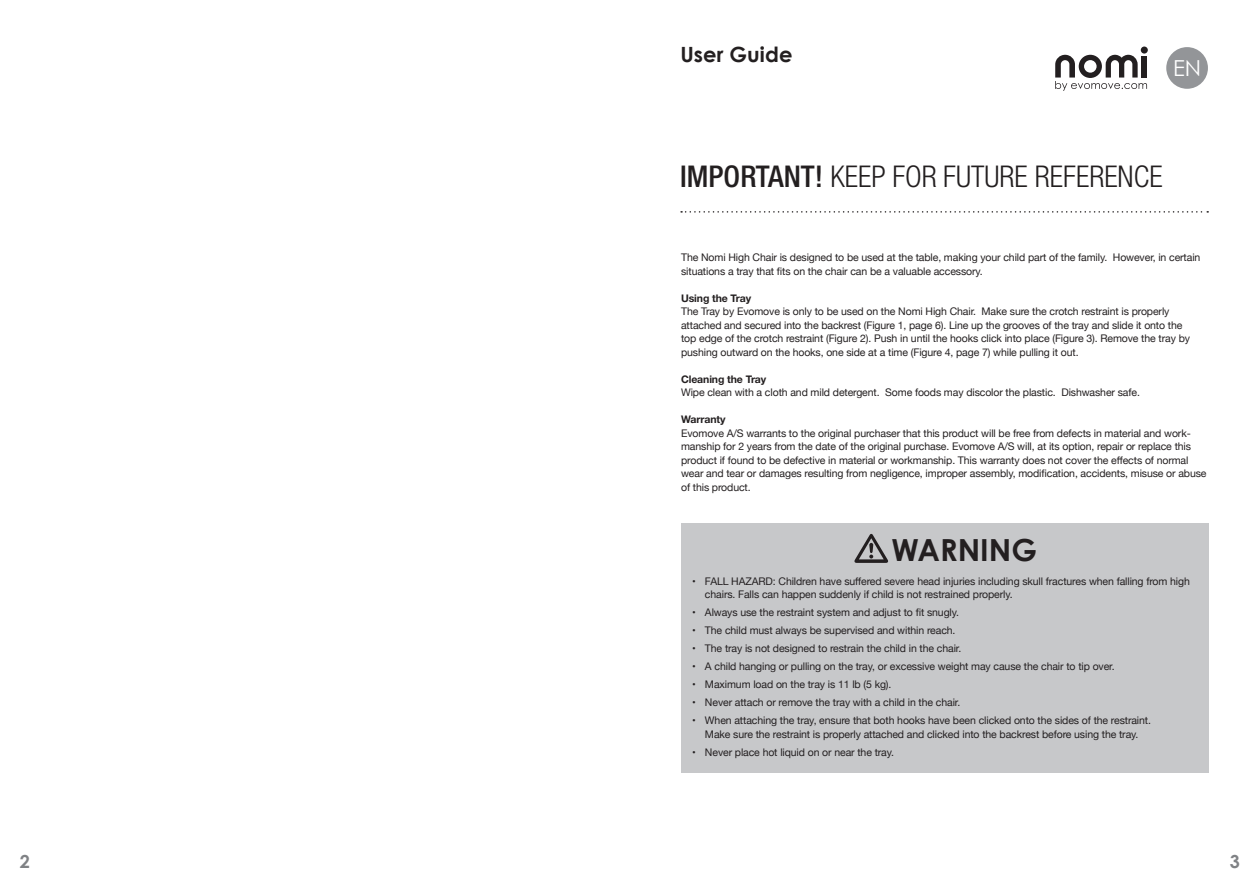
<style>
.page{position:relative;width:1259px;height:893px;background:#fff}
.page>*{position:absolute;margin:0;border:0;box-sizing:border-box;transform-origin:0 0}
.Overskrift_DK{font:700 30.45px "Century Gothic";color:#231f20}
.t1{font:300 condensed 30px "Helvetica Neue";color:#231f20}
.t2{font:22.05px "Century Gothic";color:#fff}
.Overskrift_DK-2{font:700 21px "Century Gothic";letter-spacing:.005em;color:#231f20}
.t3{font:700 18px "Century Gothic";color:#808285}
.t4{font:10.5px/13.5px "Helvetica Neue";letter-spacing:-.01em;color:#231f20}
.t5{font:700 10.5px "Helvetica Neue";letter-spacing:-.01em;color:#231f20}
.s1{font-weight:500}
</style>
<div class="page">
<div style="left:681px;top:523px;width:528px;height:250px;background:#c7c8ca"></div>
<svg style="left:681px;top:211px;width:527px;height:2px"></svg>
<div style="left:1140px;top:47px;width:7px;height:7px;background:#231f20;border-radius:50%"></div>
<svg style="left:1055px;top:55px;width:92px;height:36px"></svg>
<div style="left:1166px;top:47px;width:42px;height:42px;background:#939598;border-radius:50%"></div>
<svg style="left:854px;top:534px;width:34px;height:29px"></svg>
<p class="Overskrift_DK-2" style="left:680px;top:41px;width:113px">User Guide</p>
<p class="t2" style="left:1173px;top:55px;width:30px">EN</p>
<p class="t1" style="left:680px;top:159px;width:484px"><span class="s1">IMPORTANT!</span> KEEP FOR FUTURE REFERENCE</p>
<p class="t4" style="left:681px;top:251px;width:521px">The Nomi High Chair is designed to be used at the table, making your child part of the family. However, in certain situations a tray that fits on the chair can be a valuable accessory.</p>
<p class="t5" style="left:681px;top:292px;width:72px">Using the Tray</p>
<p class="t4" style="left:681px;top:305px;width:510px">The Tray by Evomove is only to be used on the Nomi High Chair. Make sure the crotch restraint is properly attached and secured into the backrest (Figure 1, page 6). Line up the grooves of the tray and slide it onto the top edge of the crotch restraint (Figure 2). Push in until the hooks click into place (Figure 3). Remove the tray by pushing outward on the hooks, one side at a time (Figure 4, page 7) while pulling it out.</p>
<p class="t5" style="left:681px;top:373px;width:87px">Cleaning the Tray</p>
<p class="t4" style="left:681px;top:386px;width:460px">Wipe clean with a cloth and mild detergent. Some foods may discolor the plastic. Dishwasher safe.</p>
<p class="t5" style="left:681px;top:413px;width:46px">Warranty</p>
<p class="t4" style="left:681px;top:427px;width:527px">Evomove A/S warrants to the original purchaser that this product will be free from defects in material and work&shy;manship for 2 years from the date of the original purchase. Evomove A/S will, at its option, repair or replace this product if found to be defective in material or workmanship. This warranty does not cover the effects of normal wear and tear or damages resulting from negligence, improper assembly, modification, accidents, misuse or abuse of this product.</p>
<p class="Overskrift_DK" style="left:891px;top:531px;width:147px">WARNING</p>
<p class="t4" style="left:705px;top:575px;width:486px;text-indent:-13px">• FALL HAZARD: Children have suffered severe head injuries including skull fractures when falling from high chairs. Falls can happen suddenly if child is not restrained properly.</p>
<p class="t4" style="left:692px;top:606px;width:268px">• Always use the restraint system and adjust to fit snugly.</p>
<p class="t4" style="left:692px;top:624px;width:265px">• The child must always be supervised and within reach.</p>
<p class="t4" style="left:692px;top:642px;width:270px">• The tray is not designed to restrain the child in the chair.</p>
<p class="t4" style="left:692px;top:660px;width:424px">• A child hanging or pulling on the tray, or excessive weight may cause the chair to tip over.</p>
<p class="t4" style="left:692px;top:678px;width:201px">• Maximum load on the tray is 11 lb (5 kg).</p>
<p class="t4" style="left:692px;top:696px;width:269px">• Never attach or remove the tray with a child in the chair.</p>
<p class="t4" style="left:692px;top:714px;width:460px">• When attaching the tray, ensure that both hooks have been clicked onto the sides of the restraint.</p>
<p class="t4" style="left:705px;top:728px;width:435px">Make sure the restraint is properly attached and clicked into the backrest before using the tray.</p>
<p class="t4" style="left:692px;top:746px;width:203px">• Never place hot liquid on or near the tray.</p>
<h3 class="t3" style="left:20px;top:850px;width:12px">2</h3>
<h3 class="t3" style="left:1229px;top:850px;width:12px">3</h3>
</div>
